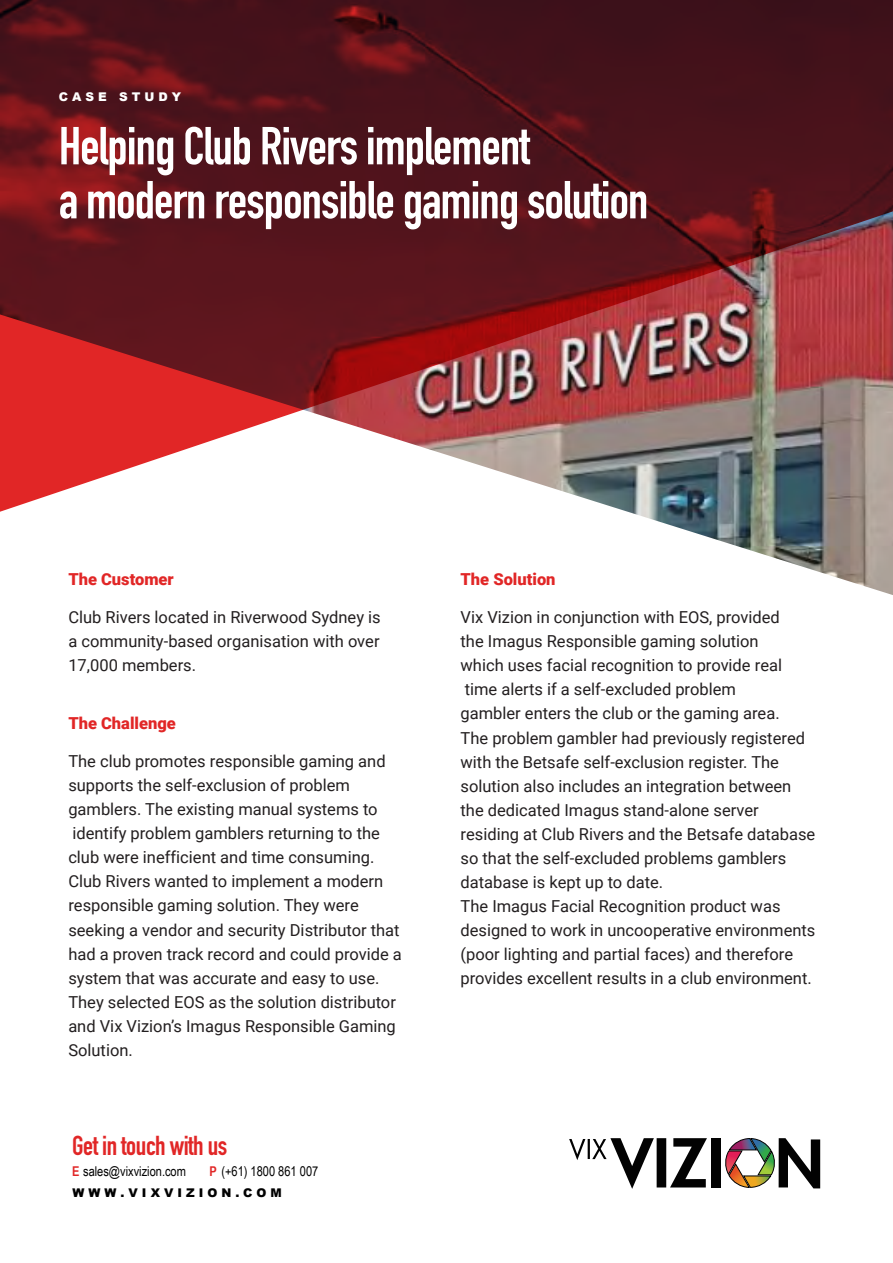
<style>
.page{position:relative;width:893px;height:1263px;background:#fff}
.page>*{position:absolute;margin:0;border:0;box-sizing:border-box;transform-origin:0 0}
.t1{font:700 52.5px/54px "DIN Condensed";letter-spacing:-.02em;color:#fff}
.t2{font:700 27px "DIN Condensed";letter-spacing:-.02em;color:#e12626}
.t3{font:16.5px/24px "Roboto";color:#231f20}
.t4{font:900 16.5px "Roboto";color:#e12626}
.t5{font:13.5px "Arial Narrow";color:#010101}
.t6{font:900 12px "Arial";letter-spacing:.335em;color:#010101}
.t7{font:900 12px "Arial";letter-spacing:.335em;color:#fff}
.s1{font-weight:700;color:#e12626}
</style>
<div class="page">
<img style="left:654px;top:520px;width:239px;height:75px">
<svg style="left:0;top:0;width:893px;height:520px;background:#7b393e"></svg>
<svg style="left:569px;top:1138px;width:85px;height:51px"></svg>
<div style="left:657px;top:1138px;width:9px;height:49px;background:#020202"></div>
<svg style="left:670px;top:1138px;width:37px;height:49px"></svg>
<div style="left:711px;top:1138px;width:9px;height:49px;background:#020202"></div>
<svg style="left:725px;top:1138px;width:95px;height:50px"></svg>
<p class="t7" style="left:59px;top:88px;width:124px">CASE STUDY</p>
<h1 class="t1" style="left:59px;top:119px;width:591px">Helping Club Rivers implement<br>a modern responsible gaming solution</h1>
<p class="t4" style="left:68px;top:568px;width:107px">The Customer</p>
<p class="t3" style="left:68px;top:605px;width:314px;text-align:justify">Club Rivers located in Riverwood Sydney is a community-based organisation with over 17,000 members.</p>
<p class="t4" style="left:68px;top:712px;width:109px">The Challenge</p>
<p class="t3" style="left:68px;top:749px;width:335px">The club promotes responsible gaming and supports the self-exclusion of problem gamblers. The existing manual systems to identify problem gamblers returning to the club were inefficient and time consuming.<br>Club Rivers wanted to implement a modern responsible gaming solution. They were seeking a vendor and security Distributor that had a proven track record and could provide a system that was accurate and easy to use.<br>They selected EOS as the solution distributor and Vix Vizion’s Imagus Responsible Gaming Solution.</p>
<h2 class="t2" style="left:72px;top:1127px;width:156px">Get in touch with us</h2>
<p class="t5" style="left:72px;top:1161px;width:115px"><span class="s1">E</span> sales@vixvizion.com</p>
<p class="t5" style="left:209px;top:1161px;width:110px"><span class="s1">P</span> (+61) 1800 861 007</p>
<p class="t6" style="left:72px;top:1184px;width:211px">WWW.VIXVIZION.COM</p>
<p class="t4" style="left:461px;top:568px;width:97px">The Solution</p>
<p class="t3" style="left:461px;top:605px;width:356px">Vix Vizion in conjunction with EOS, provided<br>the Imagus Responsible gaming solution<br>which uses facial recognition to provide real time alerts if a self-excluded problem<br>gambler enters the club or the gaming area.<br>The problem gambler had previously registered with the Betsafe self-exclusion register. The solution also includes an integration between the dedicated Imagus stand-alone server residing at Club Rivers and the Betsafe database so that the self-excluded problems gamblers database is kept up to date.<br>The Imagus Facial Recognition product was designed to work in uncooperative environments (poor lighting and partial faces) and therefore provides excellent results in a club environment.</p>
</div>
